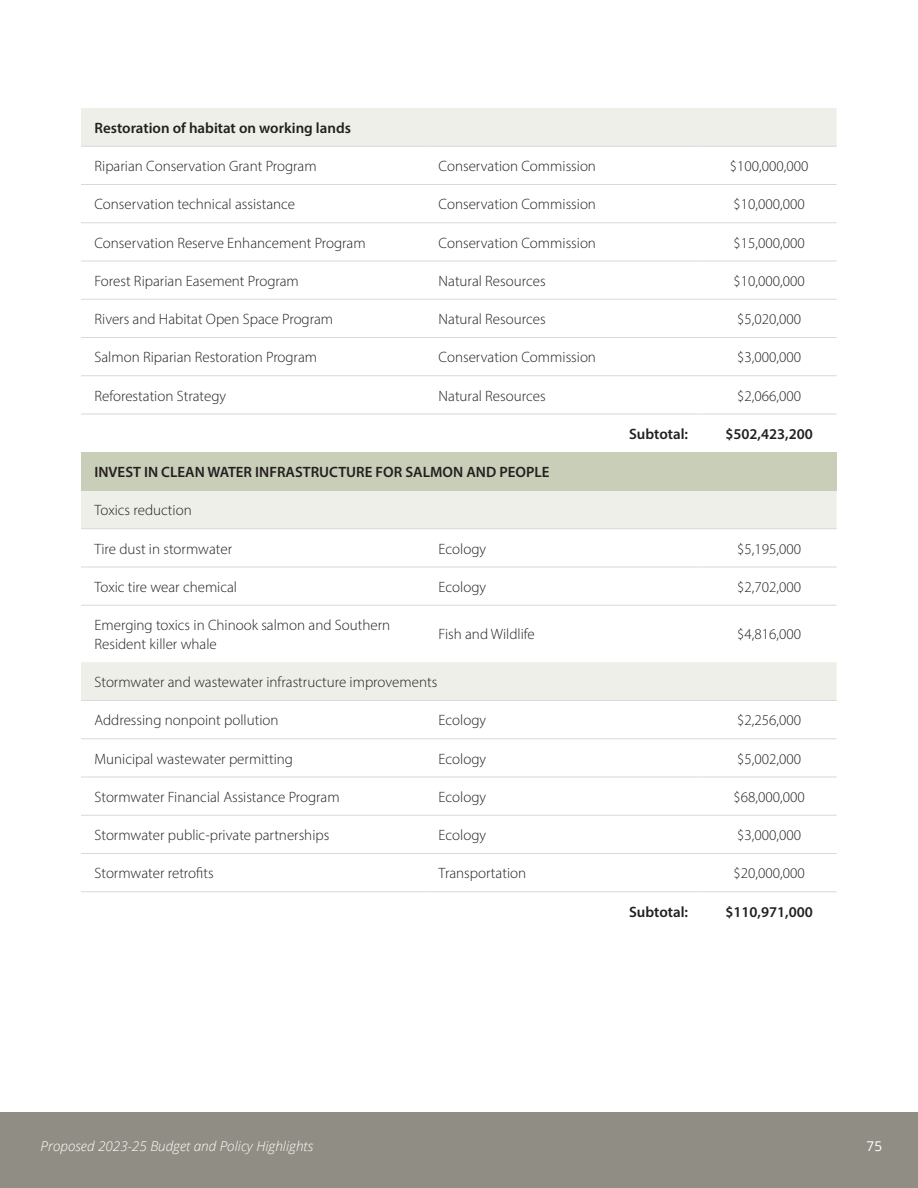
<style>
.page{position:relative;width:918px;height:1188px;background:#fff}
.page>*{position:absolute;margin:0;border:0;box-sizing:border-box;transform-origin:0 0}
.t1{font:300 15px/18.8px "Myriad Pro";color:#231f20}
.t2{font:600 15px "Myriad Pro";color:#231f20}
.t3{font:italic 300 13.5px "Open Sans";color:#fff}
.t4{font:13.5px "Open Sans";color:#fff}
</style>
<div class="page">
<div style="left:0;top:1113px;width:918px;height:75px;background:#908e84"></div>
<svg style="left:81px;top:108px;width:756px;height:592px"></svg>
<div style="left:81px;top:452px;width:756px;height:38px;background:#c9ceb8"></div>
<hr style="left:81px;top:184px;width:344px;height:1px;background:#d9d9d9">
<hr style="left:425px;top:184px;width:277px;height:1px;background:#d9d9d9">
<hr style="left:702px;top:184px;width:135px;height:1px;background:#d9d9d9">
<hr style="left:81px;top:222px;width:344px;height:1px;background:#d9d9d9">
<hr style="left:425px;top:222px;width:277px;height:1px;background:#d9d9d9">
<hr style="left:702px;top:222px;width:135px;height:1px;background:#d9d9d9">
<hr style="left:81px;top:261px;width:344px;height:1px;background:#d9d9d9">
<hr style="left:425px;top:261px;width:277px;height:1px;background:#d9d9d9">
<hr style="left:702px;top:261px;width:135px;height:1px;background:#d9d9d9">
<hr style="left:81px;top:299px;width:344px;height:1px;background:#d9d9d9">
<hr style="left:425px;top:299px;width:277px;height:1px;background:#d9d9d9">
<hr style="left:702px;top:299px;width:135px;height:1px;background:#d9d9d9">
<hr style="left:81px;top:337px;width:344px;height:1px;background:#d9d9d9">
<hr style="left:425px;top:337px;width:277px;height:1px;background:#d9d9d9">
<hr style="left:702px;top:337px;width:135px;height:1px;background:#d9d9d9">
<hr style="left:81px;top:375px;width:344px;height:1px;background:#d9d9d9">
<hr style="left:425px;top:375px;width:277px;height:1px;background:#d9d9d9">
<hr style="left:702px;top:375px;width:135px;height:1px;background:#d9d9d9">
<hr style="left:81px;top:414px;width:344px;height:1px;background:#d9d9d9">
<hr style="left:425px;top:414px;width:277px;height:1px;background:#d9d9d9">
<hr style="left:702px;top:414px;width:135px;height:1px;background:#d9d9d9">
<hr style="left:81px;top:567px;width:344px;height:1px;background:#d9d9d9">
<hr style="left:425px;top:567px;width:277px;height:1px;background:#d9d9d9">
<hr style="left:702px;top:567px;width:135px;height:1px;background:#d9d9d9">
<hr style="left:81px;top:605px;width:344px;height:1px;background:#d9d9d9">
<hr style="left:425px;top:605px;width:277px;height:1px;background:#d9d9d9">
<hr style="left:702px;top:605px;width:135px;height:1px;background:#d9d9d9">
<hr style="left:81px;top:738px;width:344px;height:1px;background:#d9d9d9">
<hr style="left:425px;top:738px;width:277px;height:1px;background:#d9d9d9">
<hr style="left:702px;top:738px;width:135px;height:1px;background:#d9d9d9">
<hr style="left:81px;top:777px;width:344px;height:1px;background:#d9d9d9">
<hr style="left:425px;top:777px;width:277px;height:1px;background:#d9d9d9">
<hr style="left:702px;top:777px;width:135px;height:1px;background:#d9d9d9">
<hr style="left:81px;top:815px;width:344px;height:1px;background:#d9d9d9">
<hr style="left:425px;top:815px;width:277px;height:1px;background:#d9d9d9">
<hr style="left:702px;top:815px;width:135px;height:1px;background:#d9d9d9">
<hr style="left:81px;top:853px;width:344px;height:1px;background:#d9d9d9">
<hr style="left:425px;top:853px;width:277px;height:1px;background:#d9d9d9">
<hr style="left:702px;top:853px;width:135px;height:1px;background:#d9d9d9">
<hr style="left:81px;top:891px;width:344px;height:1px;background:#d9d9d9">
<hr style="left:425px;top:891px;width:277px;height:1px;background:#d9d9d9">
<hr style="left:702px;top:891px;width:135px;height:1px;background:#d9d9d9">
<hr style="left:81px;top:528px;width:344px;height:1px;background:#d9d9d9">
<hr style="left:81px;top:146px;width:344px;height:1px;background:#d9d9d9">
<hr style="left:425px;top:146px;width:277px;height:1px;background:#d9d9d9">
<hr style="left:425px;top:528px;width:277px;height:1px;background:#d9d9d9">
<hr style="left:81px;top:700px;width:344px;height:1px;background:#d9d9d9">
<hr style="left:425px;top:700px;width:277px;height:1px;background:#d9d9d9">
<hr style="left:702px;top:700px;width:135px;height:1px;background:#d9d9d9">
<hr style="left:702px;top:528px;width:135px;height:1px;background:#d9d9d9">
<hr style="left:702px;top:146px;width:135px;height:1px;background:#d9d9d9">
<p class="t2" style="left:94px;top:118px;width:258px">Restoration of habitat on working lands</p>
<p class="t1" style="left:94px;top:156px;width:224px">Riparian Conservation Grant Program</p>
<p class="t1" style="left:439px;top:156px;width:159px">Conservation Commission</p>
<p class="t1" style="left:730px;top:156px;width:80px">$100,000,000</p>
<p class="t1" style="left:94px;top:195px;width:202px">Conservation technical assistance</p>
<p class="t1" style="left:439px;top:195px;width:159px">Conservation Commission</p>
<p class="t1" style="left:734px;top:195px;width:73px">$10,000,000</p>
<p class="t1" style="left:94px;top:233px;width:273px">Conservation Reserve Enhancement Program</p>
<p class="t1" style="left:439px;top:233px;width:159px">Conservation Commission</p>
<p class="t1" style="left:734px;top:233px;width:73px">$15,000,000</p>
<p class="t1" style="left:94px;top:271px;width:206px">Forest Riparian Easement Program</p>
<p class="t1" style="left:439px;top:271px;width:108px">Natural Resources</p>
<p class="t1" style="left:734px;top:271px;width:73px">$10,000,000</p>
<p class="t1" style="left:94px;top:309px;width:240px">Rivers and Habitat Open Space Program</p>
<p class="t1" style="left:439px;top:309px;width:108px">Natural Resources</p>
<p class="t1" style="left:737px;top:309px;width:65px">$5,020,000</p>
<p class="t1" style="left:94px;top:348px;width:224px">Salmon Riparian Restoration Program</p>
<p class="t1" style="left:439px;top:348px;width:159px">Conservation Commission</p>
<p class="t1" style="left:737px;top:348px;width:65px">$3,000,000</p>
<p class="t1" style="left:94px;top:386px;width:133px">Reforestation Strategy</p>
<p class="t1" style="left:439px;top:386px;width:108px">Natural Resources</p>
<p class="t1" style="left:737px;top:386px;width:65px">$2,066,000</p>
<p class="t2" style="left:629px;top:424px;width:61px">Subtotal:</p>
<p class="t2" style="left:725px;top:424px;width:89px">$502,423,200</p>
<p class="t2" style="left:94px;top:462px;width:457px">INVEST IN CLEAN WATER INFRASTRUCTURE FOR SALMON AND PEOPLE</p>
<p class="t1" style="left:94px;top:501px;width:99px">Toxics reduction</p>
<p class="t1" style="left:94px;top:539px;width:139px">Tire dust in stormwater</p>
<p class="t1" style="left:439px;top:539px;width:49px">Ecology</p>
<p class="t1" style="left:737px;top:539px;width:65px">$5,195,000</p>
<p class="t1" style="left:94px;top:577px;width:144px">Toxic tire wear chemical</p>
<p class="t1" style="left:439px;top:577px;width:49px">Ecology</p>
<p class="t1" style="left:737px;top:577px;width:65px">$2,702,000</p>
<p class="t1" style="left:94px;top:615px;width:297px">Emerging toxics in Chinook salmon and Southern<br>Resident killer whale</p>
<p class="t1" style="left:439px;top:625px;width:98px">Fish and Wildlife</p>
<p class="t1" style="left:737px;top:625px;width:65px">$4,816,000</p>
<p class="t1" style="left:94px;top:672px;width:344px">Stormwater and wastewater infrastructure improvements</p>
<p class="t1" style="left:94px;top:711px;width:186px">Addressing nonpoint pollution</p>
<p class="t1" style="left:439px;top:711px;width:49px">Ecology</p>
<p class="t1" style="left:737px;top:711px;width:65px">$2,256,000</p>
<p class="t1" style="left:94px;top:749px;width:200px">Municipal wastewater permitting</p>
<p class="t1" style="left:439px;top:749px;width:49px">Ecology</p>
<p class="t1" style="left:737px;top:749px;width:65px">$5,002,000</p>
<p class="t1" style="left:94px;top:787px;width:247px">Stormwater Financial Assistance Program</p>
<p class="t1" style="left:439px;top:787px;width:49px">Ecology</p>
<p class="t1" style="left:734px;top:787px;width:73px">$68,000,000</p>
<p class="t1" style="left:94px;top:825px;width:236px">Stormwater public-private partnerships</p>
<p class="t1" style="left:439px;top:825px;width:49px">Ecology</p>
<p class="t1" style="left:737px;top:825px;width:65px">$3,000,000</p>
<p class="t1" style="left:94px;top:864px;width:121px">Stormwater retrofits</p>
<p class="t1" style="left:439px;top:864px;width:89px">Transportation</p>
<p class="t1" style="left:734px;top:864px;width:73px">$20,000,000</p>
<p class="t2" style="left:629px;top:902px;width:61px">Subtotal:</p>
<p class="t2" style="left:725px;top:902px;width:89px">$110,971,000</p>
<p class="t3" style="left:41px;top:1137px;width:274px">Proposed 2023-25 Budget and Policy Highlights</p>
<p class="t4" style="left:867px;top:1137px;width:17px">75</p>
</div>
